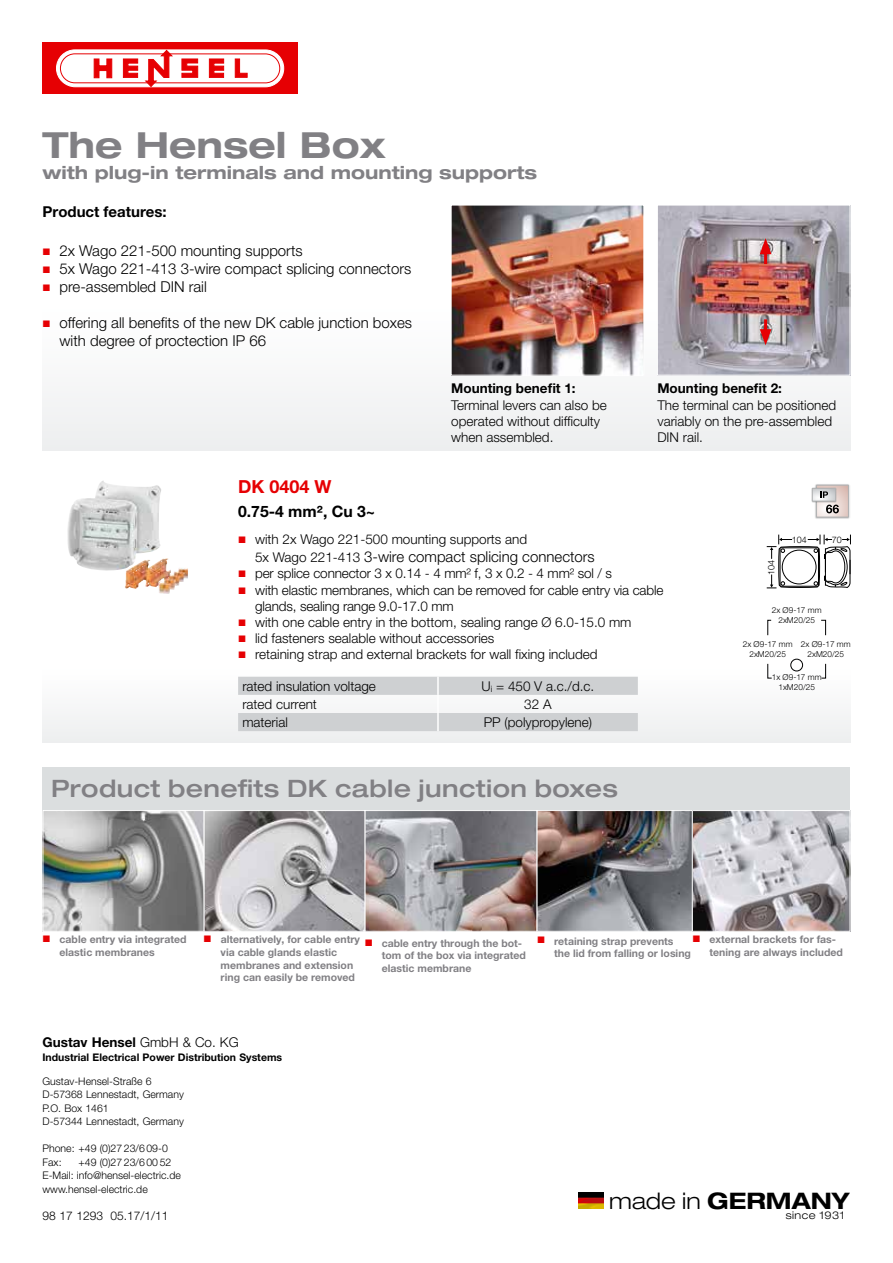
<style>
.page{position:relative;width:893px;height:1263px;background:#fff}
.page>*{position:absolute;margin:0;border:0;box-sizing:border-box;transform-origin:0 0}
.t1{font:700 expanded 36px "Helvetica Neue LT Pro";color:#818084}
.t2{font:500 expanded 24px "Helvetica Neue LT Pro";letter-spacing:.015em;color:#818084}
.t3{font:700 expanded 22.8px "Helvetica Neue LT Pro";color:#000}
.t4{font:700 expanded 18px "Helvetica Neue LT Pro";color:#818084}
.t5{font:700 18px "Helvetica Neue LT Pro";color:#e60003}
.t6{font:700 15.75px "Helvetica Neue LT Pro";color:#000}
.t7{font:300 15px/18px "Helvetica Neue LT Pro";color:#000}
.t8{font:700 15px "Helvetica Neue LT Pro";color:#000}
.t9{font:300 13.5px/16.2px "Helvetica Neue LT Pro";color:#000}
.t10{font:700 13.5px "Helvetica Neue LT Pro";color:#000}
.t11{font:300 12px "Helvetica Neue LT Pro";color:#000}
.t12{font:300 expanded 10.65px "Helvetica Neue LT Pro";letter-spacing:.04em;color:#000}
.t13{font:700 10.5px/12.6px "Helvetica Neue LT Pro";color:#818084}
.t14{font:300 10.5px/13.5px "Helvetica Neue LT Pro";color:#000}
.t15{font:700 10.5px "Helvetica Neue LT Pro";color:#000}
.t16{font:300 9px "Helvetica Neue LT Pro";color:#000}
.t17{font:300 8.25px/9.8px "Helvetica Neue LT Pro";color:#000;text-align:center}
.s1{font-size:13.5px}
.s2{font-weight:300}
</style>
<div class="page">
<img style="left:579px;top:1193px;width:24px;height:16px">
<div style="left:43px;top:43px;width:255px;height:51px;background:#e60003"></div>
<svg style="left:56px;top:49px;width:228px;height:39px"></svg>
<div style="left:43px;top:665px;width:807px;height:77px;background:#f6f7f7"></div>
<img style="left:67px;top:481px;width:99px;height:100px">
<img style="left:815px;top:484px;width:35px;height:35px">
<img style="left:811px;top:488px;width:1px;height:14px">
<svg style="left:812px;top:485px;width:36px;height:32px"></svg>
<svg style="left:238px;top:677px;width:400px;height:54px"></svg>
<svg style="left:767px;top:535px;width:84px;height:54px"></svg>
<div style="left:790px;top:659px;width:13px;height:12px;border:1px solid #000;border-radius:50%"></div>
<svg style="left:767px;top:619px;width:5px;height:17px"></svg>
<svg style="left:767px;top:663px;width:5px;height:16px"></svg>
<svg style="left:821px;top:663px;width:5px;height:16px"></svg>
<svg style="left:821px;top:619px;width:5px;height:17px"></svg>
<div style="left:43px;top:303px;width:807px;height:147px;background:#f4f5f6"></div>
<img style="left:694px;top:812px;width:154px;height:118px">
<div style="left:692px;top:810px;width:158px;height:122px;border:1px solid #fff"></div>
<img style="left:366px;top:812px;width:169px;height:118px">
<div style="left:364px;top:810px;width:173px;height:122px;border:1px solid #fff"></div>
<svg style="left:205px;top:812px;width:158px;height:118px;background:#acabae"></svg>
<div style="left:203px;top:810px;width:162px;height:122px;border:1px solid #fff"></div>
<svg style="left:45px;top:812px;width:157px;height:118px;background:#949796"></svg>
<div style="left:43px;top:810px;width:161px;height:122px;border:1px solid #fff"></div>
<img style="left:539px;top:812px;width:152px;height:118px">
<div style="left:537px;top:810px;width:156px;height:122px;border:1px solid #fff"></div>
<div style="left:43px;top:768px;width:807px;height:42px;background:#d8dbdc"></div>
<img style="left:453px;top:207px;width:189px;height:167px">
<div style="left:451px;top:205px;width:193px;height:171px;border:1px solid #fff"></div>
<img style="left:659px;top:207px;width:189px;height:167px">
<div style="left:657px;top:205px;width:193px;height:171px;border:1px solid #fff"></div>
<hr style="left:764px;top:319px;width:3px;height:16px;background:#e60003">
<svg style="left:760px;top:329px;width:11px;height:16px"></svg>
<hr style="left:764px;top:248px;width:3px;height:16px;background:#e60003">
<svg style="left:760px;top:238px;width:11px;height:16px"></svg>
<h1 class="t1" style="left:43px;top:122px;width:345px">The Hensel Box</h1>
<h3 class="t4" style="left:43px;top:161px;width:496px">with plug-in terminals and mounting supports</h3>
<p class="t8" style="left:43px;top:202px;width:126px">Product features:</p>
<p class="t7" style="left:60px;top:242px;width:353px">2x Wago 221-500 mounting supports<br>5x Wago 221-413 3-wire compact splicing connectors pre-assembled DIN rail</p>
<p class="t7" style="left:60px;top:314px;width:354px">offering all benefits of the new DK cable junction boxes with degree of proctection IP 66</p>
<p class="t10" style="left:451px;top:380px;width:126px">Mounting benefit 1:</p>
<p class="t9" style="left:451px;top:396px;width:157px">Terminal levers can also be operated without difficulty when assembled.</p>
<p class="t10" style="left:657px;top:380px;width:126px">Mounting benefit 2:</p>
<p class="t9" style="left:657px;top:396px;width:180px">The terminal can be positioned variably on the pre-assembled<br>DIN rail.</p>
<h3 class="t5" style="left:238px;top:476px;width:95px">DK 0404 W</h3>
<p class="t6" style="left:238px;top:502px;width:139px">0.75-4 mm², Cu 3~</p>
<p class="t9" style="left:255px;top:531px;width:274px">with 2x Wago 221-500 mounting supports and</p>
<p class="t7" style="left:255px;top:548px;width:341px"><span class="s1">5x Wago 221-413</span> 3-wire compact splicing connectors</p>
<p class="t9" style="left:255px;top:565px;width:410px">per splice connector 3 x 0.14 - 4 mm² f, 3 x 0.2 - 4 mm² sol / s<br>with elastic membranes, which can be removed for cable entry via cable glands, sealing range 9.0-17.0 mm<br>with one cable entry in the bottom, sealing range Ø 6.0-15.0 mm<br>lid fasteners sealable without accessories<br>retaining strap and external brackets for wall fixing included</p>
<p class="t9" style="left:242px;top:677px;width:135px">rated insulation voltage</p>
<p class="t9" style="left:481px;top:677px;width:114px">U<sub>i</sub> = 450 V a.c./d.c.</p>
<p class="t9" style="left:242px;top:695px;width:76px">rated current</p>
<p class="t9" style="left:524px;top:695px;width:29px">32 A</p>
<p class="t9" style="left:242px;top:714px;width:47px">material</p>
<p class="t9" style="left:484px;top:714px;width:110px">PP (polypropylene)</p>
<h2 class="t2" style="left:51px;top:774px;width:568px">Product benefits DK cable junction boxes</h2>
<p class="t16" style="left:766px;top:575px;width:17px;rotate:-90deg">104</p>
<p class="t16" style="left:792px;top:534px;width:17px">104</p>
<p class="t16" style="left:832px;top:534px;width:12px">70</p>
<p class="t17" style="left:772px;top:605px;width:51px">2x Ø9-17 mm<br>2xM20/25</p>
<p class="t17" style="left:743px;top:639px;width:51px">2x Ø9-17 mm<br>2xM20/25</p>
<p class="t17" style="left:801px;top:639px;width:51px">2x Ø9-17 mm<br>2xM20/25</p>
<p class="t17" style="left:772px;top:672px;width:51px">1x Ø9-17 mm<br>1xM20/25</p>
<p class="t13" style="left:60px;top:933px;width:128px">cable entry via integrated elastic membranes</p>
<p class="t13" style="left:221px;top:933px;width:141px">alternatively, for cable entry via cable glands elastic membranes and extension ring can easily be removed</p>
<p class="t13" style="left:382px;top:936px;width:146px">cable entry through the bot&shy;tom of the box via integrated elastic membrane</p>
<p class="t13" style="left:709px;top:933px;width:135px">external brackets for fas&shy;tening are always included</p>
<p class="t13" style="left:554px;top:934px;width:138px">retaining strap prevents the lid from falling or losing</p>
<p class="t10" style="left:43px;top:1034px;width:198px">Gustav Hensel <span class="s2">GmbH &amp; Co. KG</span></p>
<p class="t15" style="left:43px;top:1050px;width:241px">Industrial Electrical Power Distribution Systems</p>
<p class="t14" style="left:43px;top:1074px;width:143px">Gustav-Hensel-Straße 6<br>D-57368 Lennestadt, Germany<br>P.O. Box 1461<br>D-57344 Lennestadt, Germany</p>
<p class="t14" style="left:43px;top:1141px;width:127px">Phone: +49 (0)27 23/6 09-0<br>Fax:</p>
<p class="t14" style="left:43px;top:1155px;width:140px;text-indent:36px">+49 (0)27 23/6 00 52<br>E-Mail: info@hensel-electric.de www.hensel-electric.de</p>
<p class="t11" style="left:43px;top:1209px;width:128px">98 17 1293 05.17/1/11</p>
<h3 class="t3" style="left:609px;top:1186px;width:242px"><span class="s2">made in</span> GERMANY</h3>
<p class="t12" style="left:786px;top:1209px;width:60px">since 1931</p>
</div>
